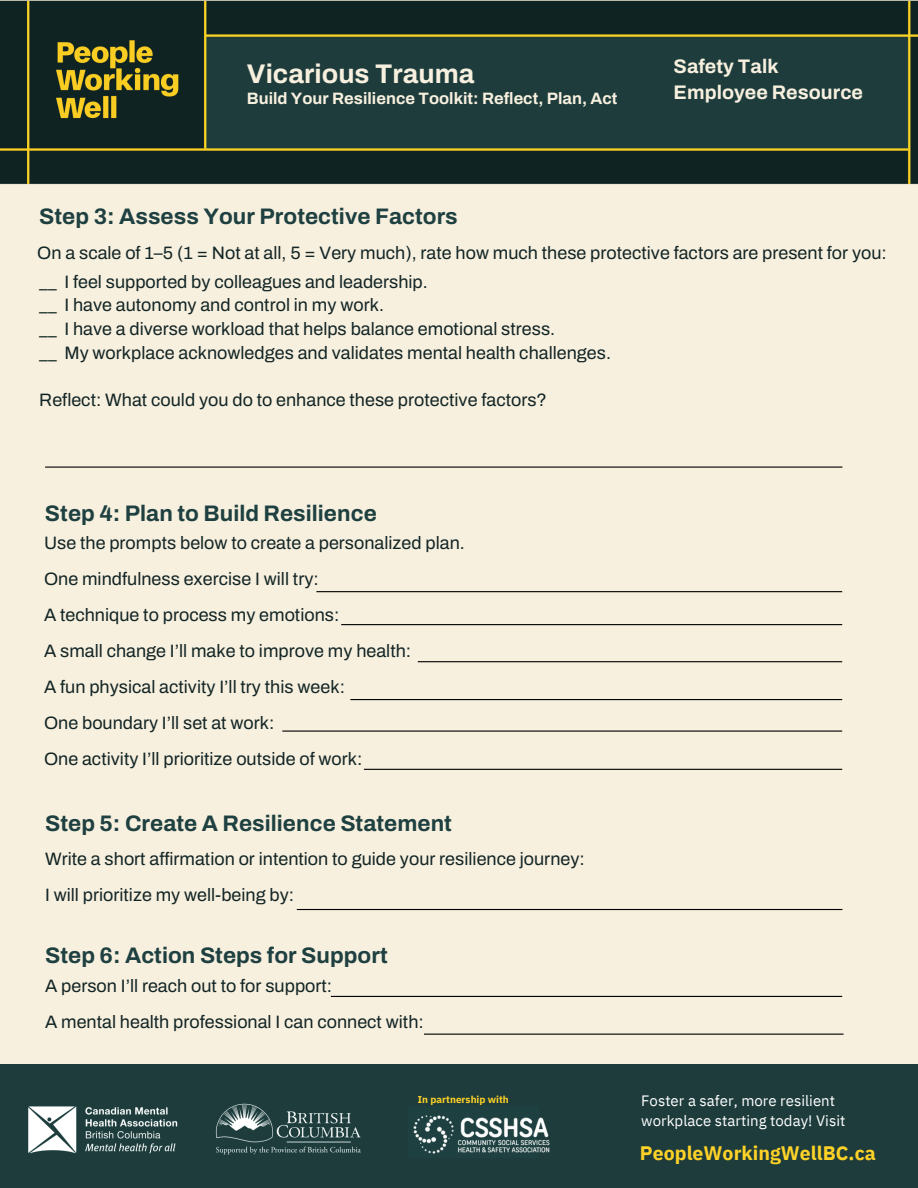
<style>
.page{position:relative;width:918px;height:1188px;background:#f8f0df}
.page>*{position:absolute;margin:0;border:0;box-sizing:border-box;transform-origin:0 0}
.t1{font:700 27px "Archivo";color:#f8f0df}
.t2{font:700 22.5px "Archivo";color:#1e4040}
.t3{font:700 19.65px/25.8px "Archivo";color:#f8f0df}
.t4{font:700 19.5px "IBM Plex Sans";color:#fed227}
.t5{font:18px/23.7px "Archivo";color:#122525}
.t6{font:700 16.5px "Archivo";color:#f8f0df}
.t7{font:15px/20.2px "IBM Plex Sans";color:#fff}
.t8{font:700 9.9px "IBM Plex Sans";color:#fed227}
</style>
<div class="page">
<div style="left:0;top:1064px;width:918px;height:124px;background:#1e3c3c"></div>
<img style="left:0;top:1px;width:918px;height:184px">
<hr style="left:424px;top:1034px;width:420px;height:1px;background:#000">
<hr style="left:331px;top:996px;width:511px;height:1px;background:#000">
<hr style="left:297px;top:909px;width:545px;height:1px;background:#000">
<hr style="left:364px;top:769px;width:478px;height:1px;background:#000">
<hr style="left:282px;top:731px;width:560px;height:1px;background:#000">
<hr style="left:350px;top:699px;width:492px;height:1px;background:#000">
<hr style="left:418px;top:661px;width:424px;height:1px;background:#000">
<hr style="left:341px;top:624px;width:501px;height:1px;background:#000">
<hr style="left:316px;top:591px;width:526px;height:1px;background:#000">
<hr style="left:45px;top:467px;width:797px;height:1px;background:#000">
<img style="left:397px;top:1096px;width:168px;height:77px">
<h1 class="t1" style="left:247px;top:59px;width:229px">Vicarious Trauma</h1>
<h1 class="t6" style="left:247px;top:89px;width:372px">Build Your Resilience Toolkit: Reflect, Plan, Act</h1>
<h3 class="t2" style="left:39px;top:204px;width:420px">Step 3: Assess Your Protective Factors</h3>
<h3 class="t3" style="left:674px;top:53px;width:191px">Safety Talk<br>Employee Resource</h3>
<h3 class="t5" style="left:37px;top:241px;width:851px">On a scale of 1–5 (1 = Not at all, 5 = Very much), rate how much these protective factors are present for you:</h3>
<h3 class="t5" style="left:39px;top:270px;width:573px">__ I feel supported by colleagues and leadership.<br>__ I have autonomy and control in my work.<br>__ I have a diverse workload that helps balance emotional stress.<br>__ My workplace acknowledges and validates mental health challenges.</h3>
<h3 class="t5" style="left:39px;top:388px;width:509px">Reflect: What could you do to enhance these protective factors?</h3>
<h3 class="t2" style="left:45px;top:501px;width:333px">Step 4: Plan to Build Resilience</h3>
<h3 class="t5" style="left:44px;top:531px;width:422px">Use the prompts below to create a personalized plan.</h3>
<p class="t5" style="left:44px;top:567px;width:276px">One mindfulness exercise I will try:</p>
<p class="t5" style="left:44px;top:603px;width:297px">A technique to process my emotions:</p>
<p class="t5" style="left:44px;top:639px;width:369px">A small change I’ll make to improve my health:</p>
<p class="t5" style="left:44px;top:675px;width:302px">A fun physical activity I’ll try this week:</p>
<p class="t5" style="left:44px;top:711px;width:232px">One boundary I’ll set at work:</p>
<p class="t5" style="left:44px;top:747px;width:320px">One activity I’ll prioritize outside of work:</p>
<p class="t2" style="left:45px;top:811px;width:408px">Step 5: Create A Resilience Statement</p>
<p class="t5" style="left:45px;top:847px;width:541px">Write a short affirmation or intention to guide your resilience journey:</p>
<p class="t5" style="left:45px;top:883px;width:251px">I will prioritize my well-being by:</p>
<h1 class="t2" style="left:45px;top:943px;width:344px">Step 6: Action Steps for Support</h1>
<h3 class="t5" style="left:45px;top:974px;width:289px">A person I’ll reach out to for support:</h3>
<p class="t5" style="left:45px;top:1010px;width:380px">A mental health professional I can connect with:</p>
<h4 class="t8" style="left:418px;top:1092px;width:93px">In partnership with</h4>
<h2 class="t7" style="left:641px;top:1090px;width:206px">Foster a safer, more resilient workplace starting today! Visit</h2>
<p class="t4" style="left:640px;top:1140px;width:237px">PeopleWorkingWellBC.ca</p>
</div>
